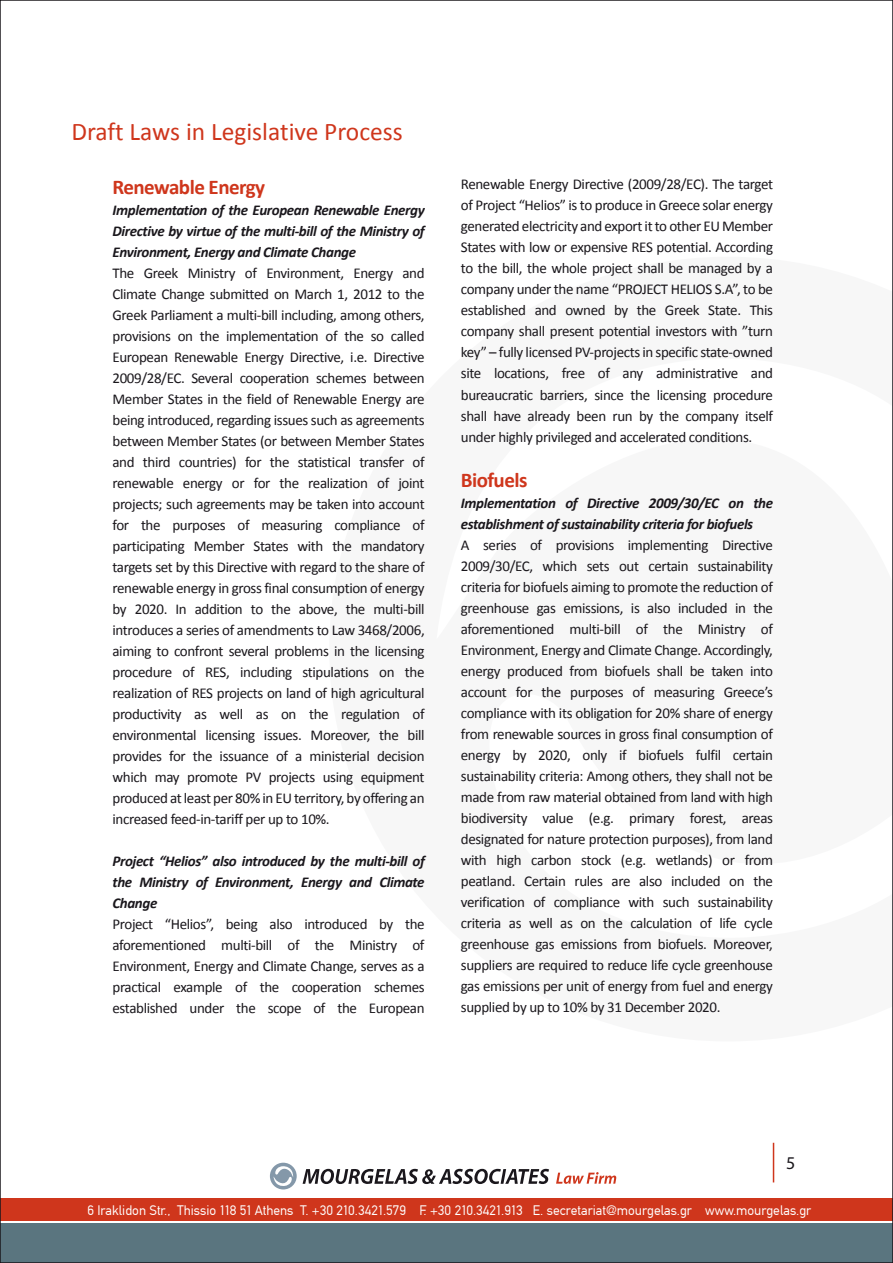
<style>
.page{position:relative;width:893px;height:1263px;background:#fff}
.page>*{position:absolute;margin:0;border:0;box-sizing:border-box;transform-origin:0 0}
.t1{font:25.5px "Calibri";color:#cf361c}
.t2{font:700 21px "Calibri";letter-spacing:-.025em;color:#cf361c}
.t3{font:18px "Myriad Pro";color:#1a171c}
.t4{font:15px/21px "Calibri";letter-spacing:-.025em;color:#1a171c}
.t5{font:13.5px "CF Din";color:#fff}
.s1{font-weight:700;font-style:italic}
</style>
<div class="page">
<div style="left:1px;top:1224px;width:892px;height:39px;background:#5a757f"></div>
<div style="left:1px;top:1199px;width:892px;height:22px;background:#cf361c"></div>
<hr style="left:773px;top:1143px;width:1px;height:39px;background:#cf361c">
<div style="left:270px;top:1163px;width:27px;height:26px;background:#8498a9;border-radius:50%"></div>
<svg style="left:273px;top:1164px;width:20px;height:23px"></svg>
<svg style="left:303px;top:1169px;width:246px;height:15px"></svg>
<svg style="left:556px;top:1172px;width:60px;height:12px"></svg>
<p class="t1" style="left:71px;top:116px;width:333px">Draft Laws in Legislative Process</p>
<p class="t2" style="left:113px;top:173px;width:154px">Renewable Energy</p>
<p class="t4" style="left:113px;top:199px;width:314px"><span class="s1">Implementation of the European Renewable Energy Directive by virtue of the multi-bill of the Ministry of Environment, Energy and Climate Change<br></span>The Greek Ministry of Environment, Energy and Climate Change submitted on March 1, 2012 to the Greek Parliament a multi-bill including, among others, provisions on the implementation of the so called European Renewable Energy Directive, i.e. Directive 2009/28/EC. Several cooperation schemes between Member States in the field of Renewable Energy are being introduced, regarding issues such as agreements between Member States (or between Member States and third countries) for the statistical transfer of renewable energy or for the realization of joint projects; such agreements may be taken into account for the purposes of measuring compliance of participating Member States with the mandatory targets set by this Directive with regard to the share of renewable energy in gross final consumption of energy by 2020. In addition to the above, the multi-bill introduces a series of amendments to Law 3468/2006, aiming to confront several problems in the licensing procedure of RES, including stipulations on the realization of RES projects on land of high agricultural productivity as well as on the regulation of environmental licensing issues. Moreover, the bill provides for the issuance of a ministerial decision which may promote PV projects using equipment produced at least per 80% in EU territory, by offering an increased feed-in-tariff per up to 10%.</p>
<p class="t4" style="left:113px;top:850px;width:314px"><span class="s1">Project “Helios” also introduced by the multi-bill of the Ministry of Environment, Energy and Climate Change<br></span>Project “Helios”, being also introduced by the aforementioned multi-bill of the Ministry of Environment, Energy and Climate Change, serves as a practical example of the cooperation schemes established under the scope of the European</p>
<p class="t4" style="left:461px;top:174px;width:314px;text-align:justify">Renewable Energy Directive (2009/28/EC). The target of Project “Helios” is to produce in Greece solar energy generated electricity and export it to other EU Member States with low or expensive RES potential. According to the bill, the whole project shall be managed by a company under the name “PROJECT HELIOS S.A”, to be established and owned by the Greek State. This company shall present potential investors with ”turn key” – fully licensed PV-projects in specific state-owned site locations, free of any administrative and bureaucratic barriers, since the licensing procedure shall have already been run by the company itself under highly privileged and accelerated conditions.</p>
<p class="t2" style="left:461px;top:466px;width:68px">Biofuels</p>
<p class="t4" style="left:461px;top:492px;width:314px"><span class="s1">Implementation of Directive 2009/30/EC on the establishment of sustainability criteria for biofuels<br></span>A series of provisions implementing Directive 2009/30/EC, which sets out certain sustainability criteria for biofuels aiming to promote the reduction of greenhouse gas emissions, is also included in the aforementioned multi-bill of the Ministry of Environment, Energy and Climate Change. Accordingly, energy produced from biofuels shall be taken into account for the purposes of measuring Greece’s compliance with its obligation for 20% share of energy from renewable sources in gross final consumption of energy by 2020, only if biofuels fulfil certain sustainability criteria: Among others, they shall not be made from raw material obtained from land with high biodiversity value (e.g. primary forest, areas designated for nature protection purposes), from land with high carbon stock (e.g. wetlands) or from peatland. Certain rules are also included on the verification of compliance with such sustainability criteria as well as on the calculation of life cycle greenhouse gas emissions from biofuels. Moreover, suppliers are required to reduce life cycle greenhouse gas emissions per unit of energy from fuel and energy supplied by up to 10% by 31 December 2020.</p>
<p class="t3" style="left:786px;top:1152px;width:11px">5</p>
<p class="t5" style="left:87px;top:1202px;width:725px">6 Iraklidon Str., Thissio 118 51 Athens T. +30 210.3421.579 F. +30 210.3421.913 E. secretariat@mourgelas.gr www.mourgelas.gr</p>
</div>
